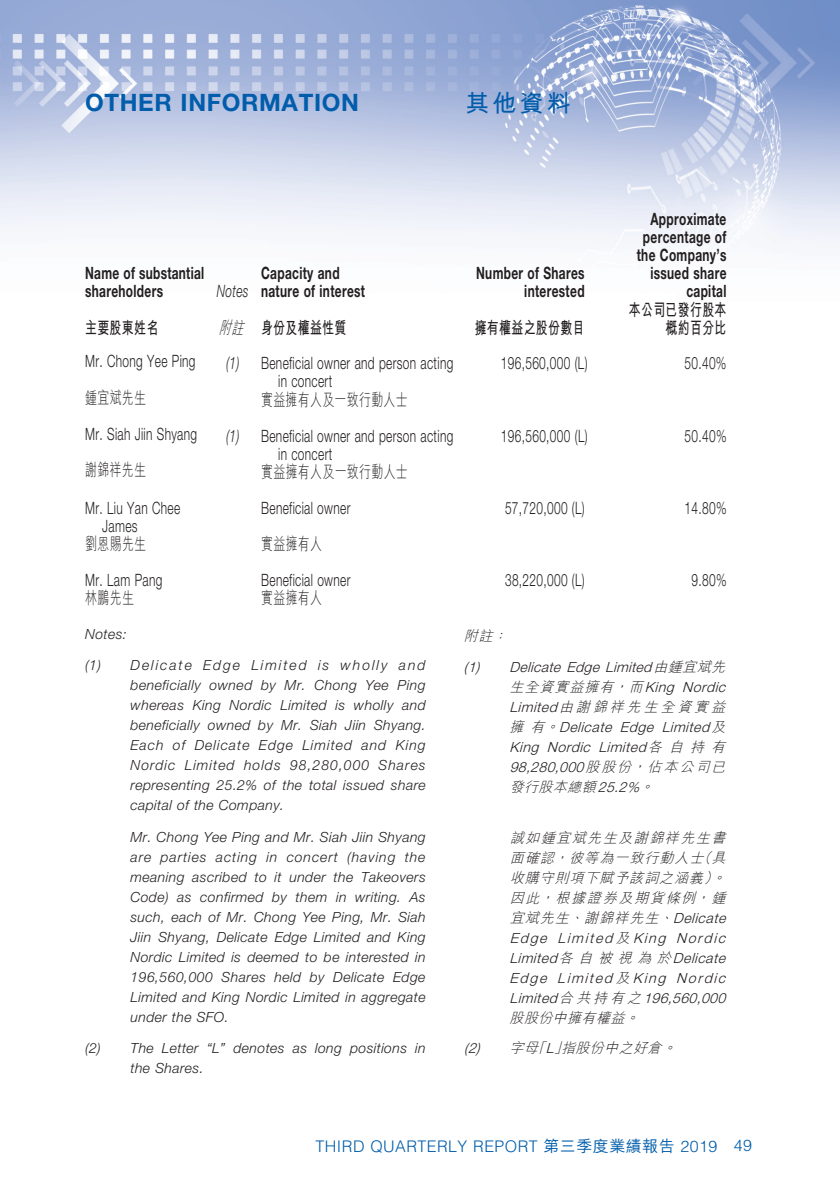
<style>
.page{position:relative;width:840px;height:1191px;background:#fff}
.page>*{position:absolute;margin:0;border:0;box-sizing:border-box;transform-origin:0 0}
.t1{font:700 24px "Helvetica Neue";color:#015dab}
.t2{font:700 24px "M Hei HK";color:#015dab}
.t3{font:300 17px/18px "Helvetica Neue";letter-spacing:.03em;color:#231f20;scale:.7 1}
.t4{font:700 17px/18px "Helvetica Neue";letter-spacing:.03em;color:#231f20;scale:.7 1}
.t5{font:300 17px "M Hei HK";letter-spacing:.03em;color:#231f20;scale:.7 1}
.t6{font:700 17px/18px "M Hei HK";letter-spacing:.03em;color:#231f20;text-align:right;scale:.7 1}
.t7{font:italic 300 17px "Helvetica Neue";letter-spacing:.03em;color:#231f20;scale:.7 1}
.t8{font:300 16px "Helvetica";letter-spacing:.03em;color:#015dab}
.t9{font:italic 300 14px/20px "Helvetica Neue";letter-spacing:.03em;color:#231f20;text-align:justify}
.t10{font:italic 300 14px/20px "Helvetica Neue";color:#231f20;text-align:justify}
.t11{font:italic 300 14px/20px "M Hei HK";color:#231f20;text-align:justify}
.s1{font-weight:300;font-style:italic}
.s2{font-style:italic}
.s3{font-family:"M Hei HK"}
.s4{font-family:"Helvetica Neue"}
.s5{font-family:"M Hei HK";font-weight:500}
</style>
<div class="page">
<img style="left:0;top:0;width:839px;height:251px">
<h1 class="t1" style="left:85px;top:88px;width:18px">other</h1>
<h1 class="t1" style="left:180px;top:88px;width:17px">information</h1>
<h1 class="t2" style="left:465px;top:86px;width:107px">其他資料</h1>
<p class="t4" style="left:85px;top:264px;width:172px">Name of substantial shareholders</p>
<p class="t7" style="left:217px;top:281px;width:47px">Notes</p>
<p class="t4" style="left:261px;top:264px;width:150px">Capacity and nature of interest</p>
<p class="t4" style="left:476px;top:264px;width:156px;text-align:right">Number of Shares interested</p>
<p class="t6" style="left:85px;top:317px;width:106px">主要股東姓名</p>
<p class="t6" style="left:219px;top:317px;width:184px"><span class="s1">附註</span> 身份及權益性質</p>
<p class="t6" style="left:474px;top:317px;width:158px">擁有權益之股份數目</p>
<p class="t4" style="left:636px;top:210px;width:130px;text-align:right">Approximate percentage of the Company’s issued share capital</p>
<p class="t6" style="left:628px;top:299px;width:141px">本公司已發行股本概約百分比</p>
<p class="t3" style="left:85px;top:352px;width:159px">Mr. Chong Yee Ping</p>
<p class="t3" style="left:278px;top:354px;width:251px;text-indent:-52px"><span class="s2">(1)</span> Beneficial owner and person acting in concert</p>
<p class="t3" style="left:500px;top:354px;width:125px">196,560,000 (L)</p>
<p class="t3" style="left:684px;top:354px;width:62px">50.40%</p>
<p class="t5" style="left:85px;top:385px;width:88px">鍾宜斌先生</p>
<p class="t5" style="left:261px;top:387px;width:211px">實益擁有人及一致行動人士</p>
<p class="t3" style="left:85px;top:424px;width:161px">Mr. Siah Jiin Shyang</p>
<p class="t3" style="left:278px;top:426px;width:251px;text-indent:-52px"><span class="s2">(1)</span> Beneficial owner and person acting in concert</p>
<p class="t3" style="left:500px;top:426px;width:125px">196,560,000 (L)</p>
<p class="t3" style="left:684px;top:426px;width:62px">50.40%</p>
<p class="t5" style="left:85px;top:457px;width:88px">謝錦祥先生</p>
<p class="t5" style="left:261px;top:459px;width:211px">實益擁有人及一致行動人士</p>
<p class="t3" style="left:102px;top:498px;width:113px;text-indent:-17px">Mr. Liu Yan Chee<br>James</p>
<p class="t3" style="left:261px;top:498px;width:129px">Beneficial owner</p>
<p class="t3" style="left:504px;top:498px;width:115px">57,720,000 (L)</p>
<p class="t3" style="left:684px;top:498px;width:62px">14.80%</p>
<p class="t5" style="left:85px;top:531px;width:88px">劉恩賜先生</p>
<p class="t5" style="left:261px;top:531px;width:88px">實益擁有人</p>
<p class="t3" style="left:85px;top:570px;width:112px">Mr. Lam Pang</p>
<p class="t3" style="left:261px;top:570px;width:129px">Beneficial owner</p>
<p class="t3" style="left:504px;top:570px;width:115px">38,220,000 (L)</p>
<p class="t3" style="left:691px;top:570px;width:52px">9.80%</p>
<p class="t5" style="left:85px;top:585px;width:71px">林鵬先生</p>
<p class="t5" style="left:261px;top:585px;width:88px">實益擁有人</p>
<p class="t9" style="left:85px;top:624px;width:43px">Notes:</p>
<p class="t9" style="left:130px;top:655px;width:296px;text-indent:-45px">(1) Delicate Edge Limited is wholly and beneficially owned by Mr. Chong Yee Ping whereas King Nordic Limited is wholly and beneficially owned by Mr. Siah Jiin Shyang.<br>Each of Delicate Edge Limited and King Nordic Limited holds 98,280,000 Shares representing 25.2% of the total issued share capital of the Company.</p>
<p class="t9" style="left:130px;top:826px;width:296px">Mr. Chong Yee Ping and Mr. Siah Jiin Shyang are parties acting in concert (having the meaning ascribed to it under the Takeovers Code) as confirmed by them in writing. As such, each of Mr. Chong Yee Ping, Mr. Siah Jiin Shyang, Delicate Edge Limited and King Nordic Limited is deemed to be interested in 196,560,000 Shares held by Delicate Edge Limited and King Nordic Limited in aggregate under the SFO.</p>
<p class="t9" style="left:130px;top:1038px;width:296px;text-indent:-45px">(2) The Letter “L” denotes as long positions in the Shares.</p>
<p class="t11" style="left:463px;top:625px;width:49px">附註：</p>
<p class="t10" style="left:463px;top:656px;width:267px;text-align:right">(1) Delicate Edge Limited<span class="s3">由鍾宜斌先生全資實益擁有，而</span>King Nordic</p>
<p class="t11" style="left:509px;top:696px;width:222px"><span class="s4">Limited</span>由謝錦祥先生全資實益</p>
<p class="t10" style="left:509px;top:716px;width:222px"><span class="s3">擁有。</span>Delicate Edge Limited<span class="s3">及</span>King Nordic Limited<span class="s3">各自持有</span>98,280,000<span class="s3">股股份，佔本公司已</span></p>
<p class="t11" style="left:509px;top:776px;width:150px">發行股本總額<span class="s4">25.2%</span>。</p>
<p class="t11" style="left:509px;top:827px;width:222px">誠如鍾宜斌先生及謝錦祥先生書面確認，彼等為一致行動人士（具收購守則項下賦予該詞之涵義）。因此，根據證券及期貨條例，鍾宜斌先生、謝錦祥先生、<span class="s4">Delicate</span></p>
<p class="t10" style="left:509px;top:928px;width:222px">Edge Limited <span class="s3">及</span>King Nordic Limited<span class="s3">各自被視為於</span>Delicate Edge Limited <span class="s3">及</span>King Nordic Limited<span class="s3">合共持有之</span>196,560,000</p>
<p class="t11" style="left:464px;top:1003px;width:218px;line-height:29.6px;text-align:center">股股份中擁有權益。<br><span class="s4">(2)</span> 字母「<span class="s4">L</span>」指股份中之好倉。</p>
<p class="t8" style="left:315px;top:1136px;width:438px">THIRD QUARTERLY REPORT <span class="s5">第三季度業績報告</span> 2019 49</p>
</div>
